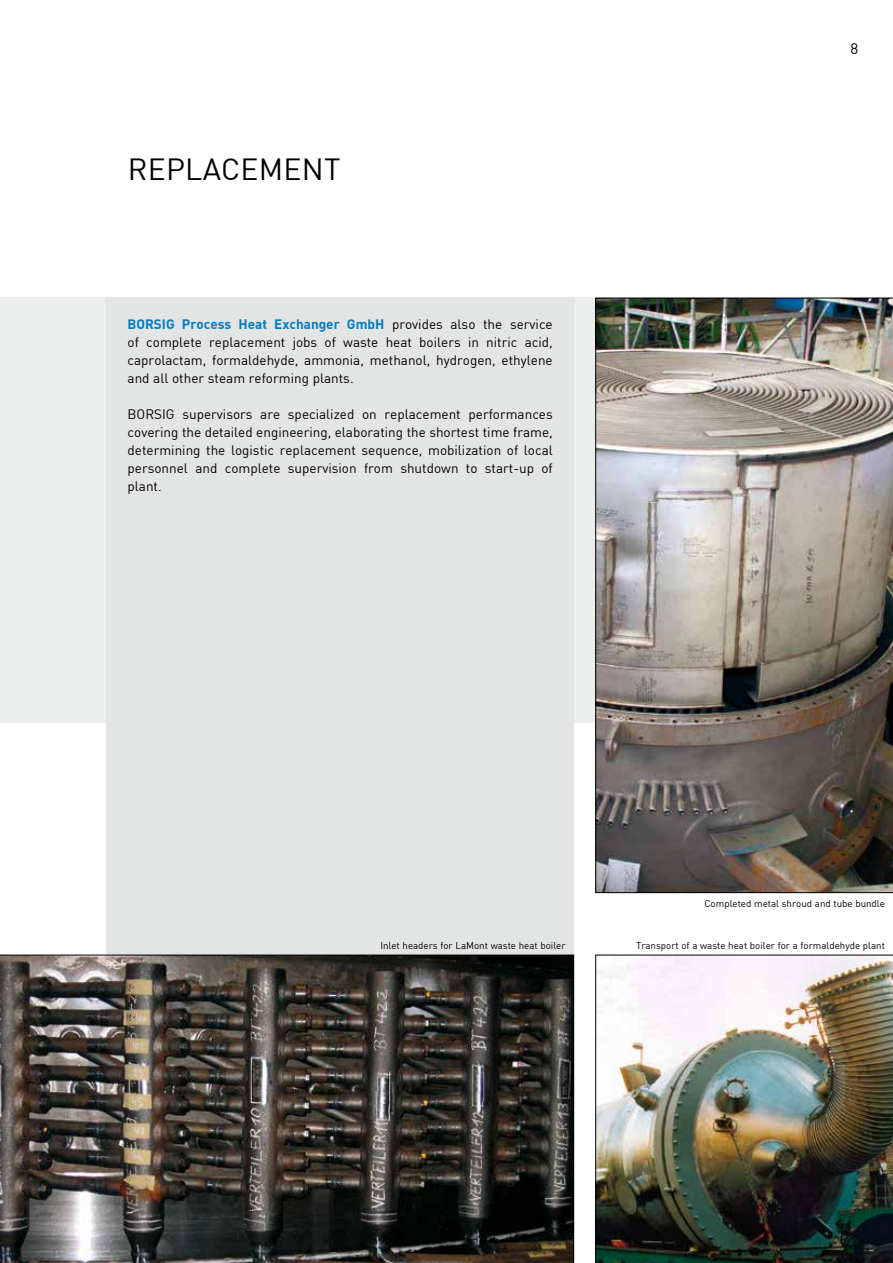
<style>
.page{position:relative;width:893px;height:1263px;background:#fff}
.page>*{position:absolute;margin:0;border:0;box-sizing:border-box;transform-origin:0 0}
.t1{font:30px "DIN Pro";color:#000}
.t2{font:15px "DIN Pro";color:#000}
.t3{font:13.5px/18px "DIN Pro";color:#000;text-align:justify}
.t4{font:9.75px "DIN Pro";color:#000}
.s1{font-weight:700;color:#007bc2}
</style>
<div class="page">
<div style="left:0;top:298px;width:893px;height:425px;background:#eceded"></div>
<div style="left:106px;top:298px;width:468px;height:965px;background:#e3e4e4"></div>
<img style="left:595px;top:955px;width:298px;height:308px">
<img style="left:0;top:955px;width:574px;height:308px">
<img style="left:595px;top:298px;width:298px;height:595px">
<h1 class="t1" style="left:128px;top:147px;width:96px">Replacement</h1>
<p class="t3" style="left:128px;top:314px;width:427px"><span class="s1">BORSIG Process Heat Exchanger GmbH</span> provides also the service of complete replacement jobs of waste heat boilers in nitric acid, caprolactam, formaldehyde, ammonia, methanol, hydrogen, ethylene and all other steam reforming plants.</p>
<p class="t3" style="left:128px;top:404px;width:427px">BORSIG supervisors are specialized on replacement performances covering the detailed engineering, elaborating the shortest time frame, determining the logistic replacement sequence, mobilization of local personnel and complete supervision from shutdown to start-up of plant.</p>
<p class="t2" style="left:850px;top:37px;width:9px">8</p>
<p class="t4" style="left:704px;top:896px;width:182px">Completed metal shroud and tube bundle</p>
<p class="t4" style="left:380px;top:938px;width:187px">Inlet headers for LaMont waste heat boiler</p>
<p class="t4" style="left:636px;top:938px;width:250px">Transport of a waste heat boiler for a formaldehyde plant</p>
</div>
